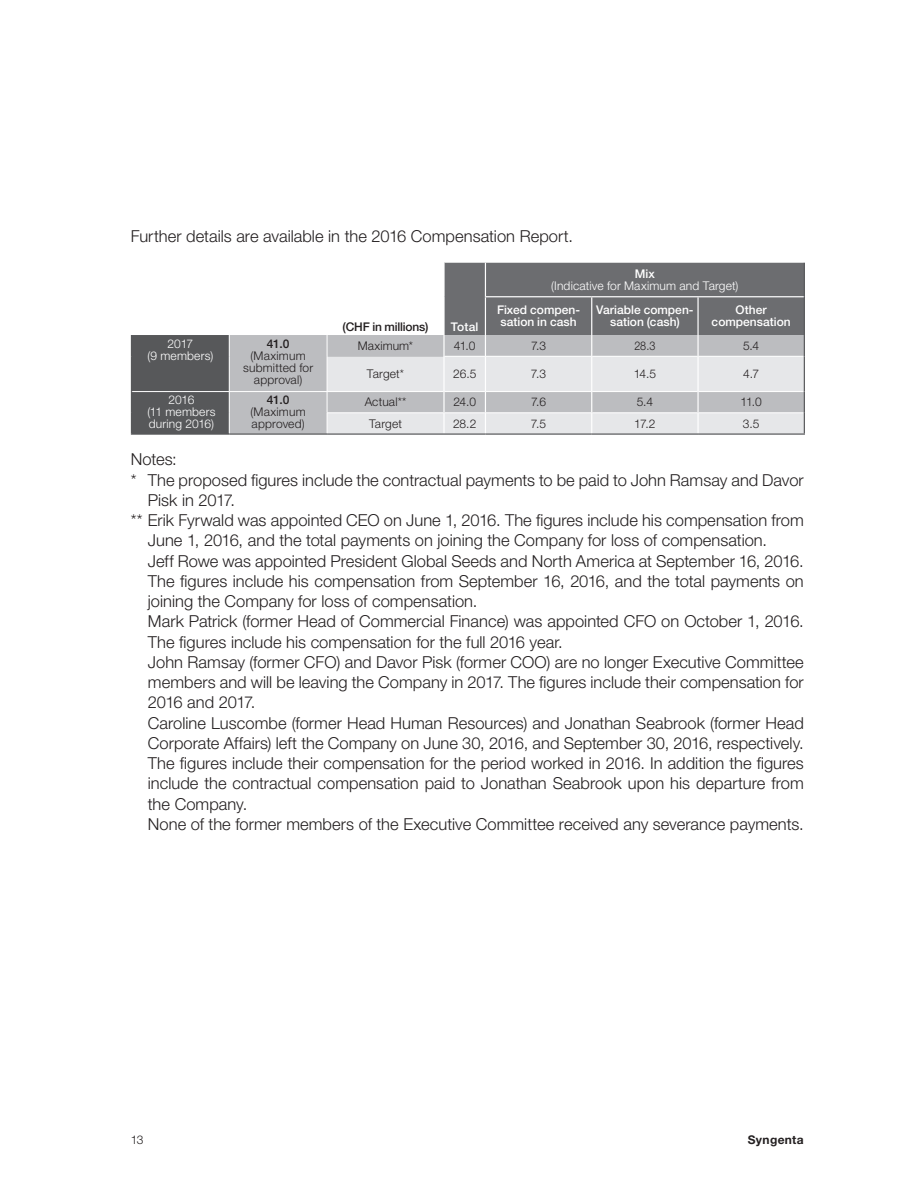
<style>
.page{position:relative;width:918px;height:1188px;background:#fff}
.page>*{position:absolute;margin:0;border:0;box-sizing:border-box;transform-origin:0 0}
.Grundschrift{font:300 16.5px/20.2px "Helvetica Neue LT Std";color:#231f20}
.Grundschrift-2{font:300 12px/12px "Helvetica Neue LT Std";letter-spacing:.015em;color:#231f20;text-align:center}
.Grundschrift-3{font:500 12px/12px "Helvetica Neue LT Std";color:#fff;text-align:center}
.Grundschrift-4{font:300 12px/12px "Helvetica Neue LT Std";letter-spacing:.015em;color:#fff;text-align:center}
.Tabelle_normal__Lin{font:500 12px "Helvetica Neue LT Std";letter-spacing:-.015em;color:#231f20}
.t1{font:700 12px "Helvetica Neue LT Std";letter-spacing:.03em;color:#231f20}
.Grundschrift-5{font:300 12px "Helvetica Neue LT Std";letter-spacing:.015em;color:#231f20;scale:.9 1}
.s1{font-weight:500}
</style>
<div class="page">
<div style="left:230px;top:335px;width:97px;height:98px;background:#bcbdc0"></div>
<hr style="left:229px;top:391px;width:98px;height:1px;background:#fff">
<svg style="left:327px;top:263px;width:478px;height:170px;background:#b8b9bb"></svg>
<hr style="left:804px;top:263px;width:1px;height:34px;background:#57585a">
<hr style="left:804px;top:297px;width:1px;height:38px;background:#57585a">
<hr style="left:131px;top:433px;width:98px;height:2px;background:#57585a">
<hr style="left:229px;top:433px;width:98px;height:2px;background:#57585a">
<hr style="left:327px;top:433px;width:117px;height:2px;background:#57585a">
<hr style="left:444px;top:433px;width:41px;height:2px;background:#57585a">
<hr style="left:485px;top:433px;width:107px;height:2px;background:#57585a">
<hr style="left:592px;top:433px;width:106px;height:2px;background:#57585a">
<hr style="left:698px;top:433px;width:107px;height:2px;background:#57585a">
<div style="left:131px;top:335px;width:99px;height:99px;background:#57585a"></div>
<hr style="left:485px;top:296px;width:107px;height:1px;background:#fff">
<hr style="left:592px;top:296px;width:106px;height:1px;background:#fff">
<hr style="left:698px;top:296px;width:106px;height:1px;background:#fff">
<p class="Grundschrift" style="left:131px;top:226px;width:444px">Further details are available in the 2016 Compensation Report.</p>
<p class="Tabelle_normal__Lin" style="left:343px;top:319px;width:87px">(CHF in millions)</p>
<p class="Grundschrift-3" style="left:451px;top:320px;width:29px">Total</p>
<p class="Grundschrift-4" style="left:551px;top:268px;width:189px"><span class="s1">Mix<br></span>(Indicative for Maximum and Target)</p>
<p class="Grundschrift-3" style="left:497px;top:304px;width:85px;text-align:left">Fixed compen&shy;sation in cash</p>
<p class="Grundschrift-3" style="left:596px;top:304px;width:99px">Variable compen&shy;sation (cash)</p>
<p class="Grundschrift-3" style="left:712px;top:304px;width:81px">Other compensation</p>
<p class="Grundschrift-4" style="left:147px;top:337px;width:67px">2017<br>(9 members)</p>
<p class="Grundschrift-2" style="left:243px;top:337px;width:72px"><span class="s1">41.0 </span>(Maximum submitted for approval)</p>
<p class="Grundschrift-2" style="left:358px;top:339px;width:57px">Maximum*</p>
<p class="Grundschrift-2" style="left:454px;top:339px;width:23px">41.0</p>
<p class="Grundschrift-2" style="left:531px;top:339px;width:17px">7.3</p>
<p class="Grundschrift-5" style="left:634px;top:338px;width:25px">28.3</p>
<p class="Grundschrift-2" style="left:743px;top:339px;width:18px">5.4</p>
<p class="Grundschrift-2" style="left:367px;top:368px;width:39px">Target*</p>
<p class="Grundschrift-2" style="left:453px;top:368px;width:25px">26.5</p>
<p class="Grundschrift-2" style="left:531px;top:368px;width:17px">7.3</p>
<p class="Grundschrift-2" style="left:634px;top:368px;width:24px">14.5</p>
<p class="Grundschrift-2" style="left:743px;top:368px;width:18px">4.7</p>
<p class="Grundschrift-4" style="left:147px;top:394px;width:70px">2016<br>(11 members during 2016)</p>
<p class="Grundschrift-2" style="left:251px;top:394px;width:57px"><span class="s1">41.0 </span>(Maximum approved)</p>
<p class="Grundschrift-2" style="left:365px;top:396px;width:43px">Actual**</p>
<p class="Grundschrift-2" style="left:453px;top:396px;width:24px">24.0</p>
<p class="Grundschrift-2" style="left:531px;top:396px;width:17px">7.6</p>
<p class="Grundschrift-2" style="left:637px;top:396px;width:18px">5.4</p>
<p class="Grundschrift-2" style="left:741px;top:396px;width:23px">11.0</p>
<p class="Grundschrift-2" style="left:369px;top:417px;width:34px">Target</p>
<p class="Grundschrift-2" style="left:453px;top:417px;width:25px">28.2</p>
<p class="Grundschrift-2" style="left:531px;top:417px;width:17px">7.5</p>
<p class="Grundschrift-2" style="left:634px;top:417px;width:23px">17.2</p>
<p class="Grundschrift-2" style="left:743px;top:417px;width:18px">3.5</p>
<p class="Grundschrift" style="left:131px;top:449px;width:47px">Notes:</p>
<p class="Grundschrift" style="left:148px;top:469px;width:657px;text-indent:-17px">* The proposed figures include the contractual payments to be paid to John Ramsay and Davor<br>Pisk in 2017.</p>
<p class="Grundschrift" style="left:148px;top:510px;width:657px;text-indent:-17px">** Erik Fyrwald was appointed CEO on June 1, 2016. The figures include his compensation from<br>June 1, 2016, and the total payments on joining the Company for loss of compensation.</p>
<p class="Grundschrift" style="left:148px;top:550px;width:657px;text-align:justify">Jeff Rowe was appointed President Global Seeds and North America at September 16, 2016.<br>The figures include his compensation from September 16, 2016, and the total payments on joining the Company for loss of compensation.</p>
<p class="Grundschrift" style="left:148px;top:611px;width:658px">Mark Patrick (former Head of Commercial Finance) was appointed CFO on October 1, 2016.<br>The figures include his compensation for the full 2016 year.</p>
<p class="Grundschrift" style="left:148px;top:652px;width:657px;text-align:justify">John Ramsay (former CFO) and Davor Pisk (former COO) are no longer Executive Committee members and will be leaving the Company in 2017. The figures include their compensation for 2016 and 2017.</p>
<p class="Grundschrift" style="left:148px;top:712px;width:658px;text-align:justify">Caroline Luscombe (former Head Human Resources) and Jonathan Seabrook (former Head Corporate Affairs) left the Company on June 30, 2016, and September 30, 2016, respectively.<br>The figures include their compensation for the period worked in 2016. In addition the figures include the contractual compensation paid to Jonathan Seabrook upon his departure from the Company.</p>
<p class="Grundschrift" style="left:148px;top:814px;width:657px">None of the former members of the Executive Committee received any severance payments.</p>
<p class="Grundschrift-2" style="left:131px;top:1133px;width:14px">13</p>
<p class="t1" style="left:748px;top:1132px;width:58px">Syngenta</p>
</div>
